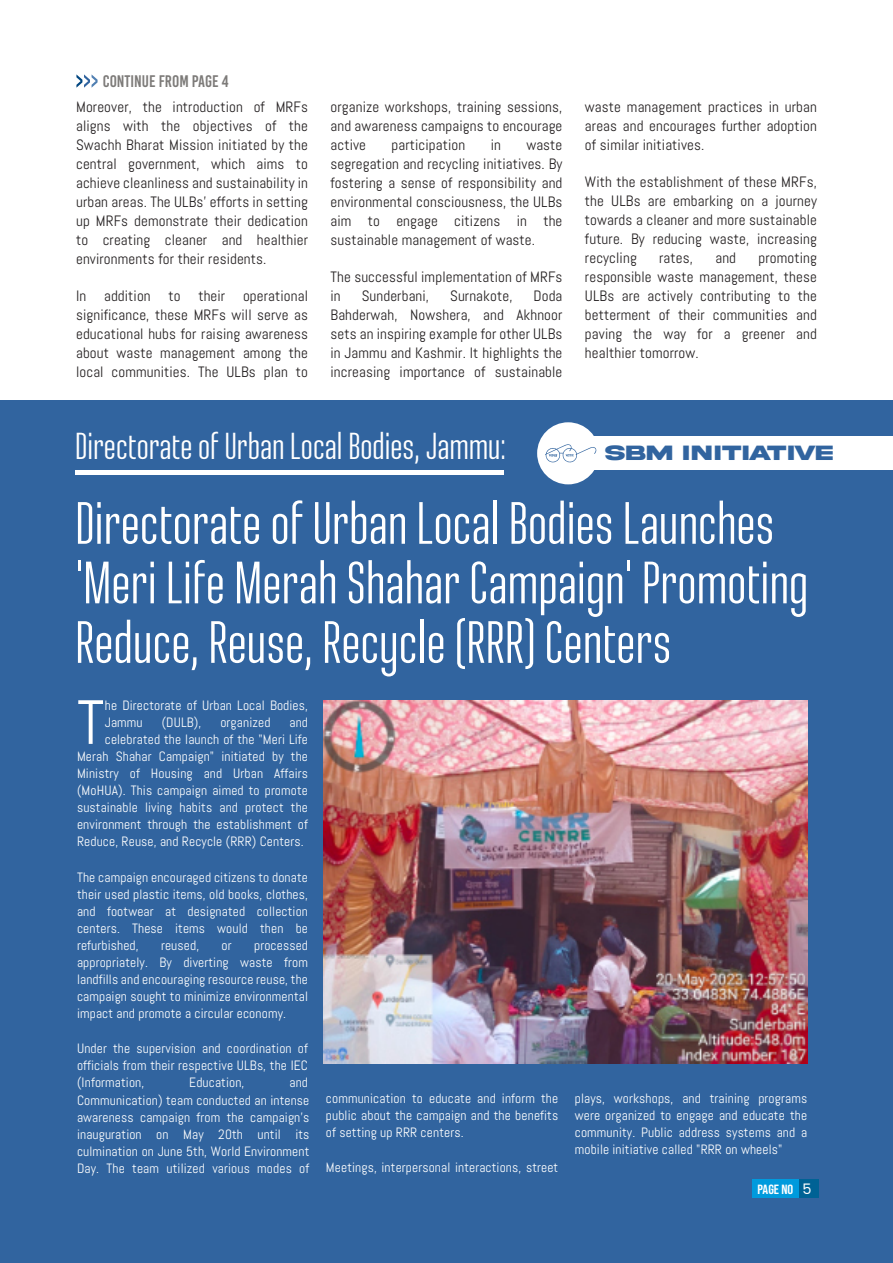
<style>
.page{position:relative;width:893px;height:1263px;background:#fff}
.page>*{position:absolute;margin:0;border:0;box-sizing:border-box;transform-origin:0 0}
.t1{font:62.25px "Abel";color:#fff}
.t2{font:59.55px/59.6px "Ristretto Pro";color:#fff}
.t3{font:37.5px "Ristretto Pro";color:#fff}
.t4{font:700 21.9px "Akira Expanded Super";letter-spacing:.05em;color:#31649f}
.t5{font:16.8px "Bebas Kai";color:#7d7b79}
.t6{font:15px/19px "Abel";letter-spacing:.01em;color:#231f20;text-align:justify}
.t7{font:13.5px/17.1px "Abel";letter-spacing:.01em;color:#fff;text-align:justify}
.t8{font:13.35px "Bebas Neue";color:#fff;scale:1.08 1}
.s1{font-family:"Poppins";font-size:14.55px}
</style>
<div class="page">
<div style="left:0;top:400px;width:893px;height:863px;background:#31649f"></div>
<div style="left:798px;top:1179px;width:20px;height:19px;background:#006295"></div>
<div style="left:752px;top:1179px;width:46px;height:19px;background:#009add"></div>
<div style="left:76px;top:470px;width:428px;height:5px;background:#fff"></div>
<img style="left:323px;top:700px;width:484px;height:363px">
<svg style="left:76px;top:74px;width:22px;height:14px"></svg>
<div style="left:583px;top:436px;width:310px;height:34px;background:#fff"></div>
<div style="left:537px;top:422px;width:62px;height:62px;background:#fff;border-radius:50%"></div>
<svg style="left:545px;top:444px;width:52px;height:19px"></svg>
<p class="t5" style="left:103px;top:74px;width:127px">CONTINUE FROM PAGE 4</p>
<p class="t6" style="left:76px;top:98px;width:233px">Moreover, the introduction of MRFs aligns with the objectives of the Swachh Bharat Mission initiated by the central government, which aims to achieve cleanliness and sustainability in urban areas. The ULBs' efforts in setting up MRFs demonstrate their dedication to creating cleaner and healthier environments for their residents.</p>
<p class="t6" style="left:76px;top:287px;width:233px">In addition to their operational significance, these MRFs will serve as educational hubs for raising awareness about waste management among the local communities. The ULBs plan to</p>
<p class="t6" style="left:330px;top:98px;width:233px">organize workshops, training sessions, and awareness campaigns to encourage active</p>
<p class="t6" style="left:392px;top:136px;width:75px">participation</p>
<p class="t6" style="left:491px;top:136px;width:12px">in</p>
<p class="t6" style="left:330px;top:136px;width:233px;text-indent:196px">waste segregation and recycling initiatives. By fostering a sense of responsibility and environmental consciousness, the ULBs aim to engage citizens in the sustainable management of waste.</p>
<p class="t6" style="left:330px;top:268px;width:233px">The successful implementation of MRFs in</p>
<p class="t6" style="left:362px;top:287px;width:69px">Sunderbani,</p>
<p class="t6" style="left:450px;top:287px;width:64px">Surnakote,</p>
<p class="t6" style="left:330px;top:287px;width:233px;text-indent:203px">Doda Bahderwah, Nowshera, and Akhnoor sets an inspiring example for other ULBs in Jammu and Kashmir. It highlights the increasing importance of sustainable</p>
<p class="t6" style="left:585px;top:98px;width:233px">waste management practices in urban areas and encourages further adoption of similar initiatives.</p>
<p class="t6" style="left:585px;top:173px;width:233px">With the establishment of these MRFs, the ULBs are embarking on a journey towards a cleaner and more sustainable future. By reducing waste, increasing recycling</p>
<p class="t6" style="left:585px;top:249px;width:233px;text-indent:173px">promoting responsible waste management, these ULBs are actively contributing to the betterment of their communities and paving the way for a greener and healthier tomorrow.</p>
<p class="t6" style="left:659px;top:249px;width:35px">rates,</p>
<p class="t6" style="left:715px;top:249px;width:22px">and</p>
<h3 class="t3" style="left:75px;top:431px;width:432px">Directorate of Urban Local Bodies, Jammu:</h3>
<h2 class="t2" style="left:75px;top:499px;width:734px">Directorate of Urban Local Bodies Launches 'Meri Life Merah Shahar Campaign' Promoting<br>Reduce, Reuse, Recycle (RRR) Centers</h2>
<h1 class="t1" style="left:77px;top:683px;width:29px">T</h1>
<p class="t7" style="left:105px;top:696px;width:205px">he Directorate of Urban Local Bodies,<br>Jammu</p>
<h3 class="t4" style="left:605px;top:445px;width:230px">SBM INITIATIVE</h3>
<p class="t7" style="left:162px;top:714px;width:41px">(DULB),</p>
<p class="t7" style="left:220px;top:714px;width:52px">organized</p>
<p class="t7" style="left:289px;top:714px;width:20px">and</p>
<p class="t7" style="left:105px;top:731px;width:205px">celebrated the launch of the "Meri Life</p>
<p class="t7" style="left:77px;top:748px;width:232px">Merah Shahar Campaign" initiated by the</p>
<p class="t7" style="left:77px;top:765px;width:232px">Ministry of Housing and Urban Affairs</p>
<p class="t7" style="left:77px;top:782px;width:232px">(MoHUA). This campaign aimed to promote</p>
<p class="t7" style="left:77px;top:799px;width:232px">sustainable living habits and protect the</p>
<p class="t7" style="left:77px;top:816px;width:232px">environment through the establishment of</p>
<p class="t7" style="left:77px;top:833px;width:228px">Reduce, Reuse, and Recycle (RRR) Centers.</p>
<p class="t7" style="left:77px;top:868px;width:233px">The campaign encouraged citizens to donate their used plastic items, old books, clothes, and footwear at designated collection centers. These items would then be refurbished,</p>
<p class="t7" style="left:77px;top:937px;width:232px;text-indent:177px">processed appropriately. By diverting waste from landfills and encouraging resource reuse, the campaign sought to minimize environmental impact and promote a circular economy.</p>
<p class="t7" style="left:77px;top:1040px;width:233px">Under the supervision and coordination of officials from their respective ULBs, the IEC (Information,</p>
<p class="t7" style="left:161px;top:937px;width:40px">reused,</p>
<p class="t7" style="left:222px;top:937px;width:12px">or</p>
<p class="t7" style="left:77px;top:1074px;width:234px;text-indent:212px">and Communication) team conducted an intense awareness campaign from the campaign's inauguration on May 20th until its culmination on June 5th, World Environment Day. The team utilized various modes of</p>
<p class="t7" style="left:189px;top:1074px;width:57px">Education,</p>
<p class="t7" style="left:326px;top:1089px;width:234px">communication to educate and inform the public about the campaign and the benefits of setting up RRR centers.</p>
<p class="t7" style="left:326px;top:1159px;width:234px">Meetings, interpersonal interactions, street</p>
<p class="t7" style="left:575px;top:1089px;width:234px">plays, workshops, and training programs were organized to engage and educate the community. Public address systems and a mobile initiative called "RRR on wheels"</p>
<p class="t8" style="left:758px;top:1181px;width:51px">PAGE NO <span class="s1">5</span></p>
</div>
